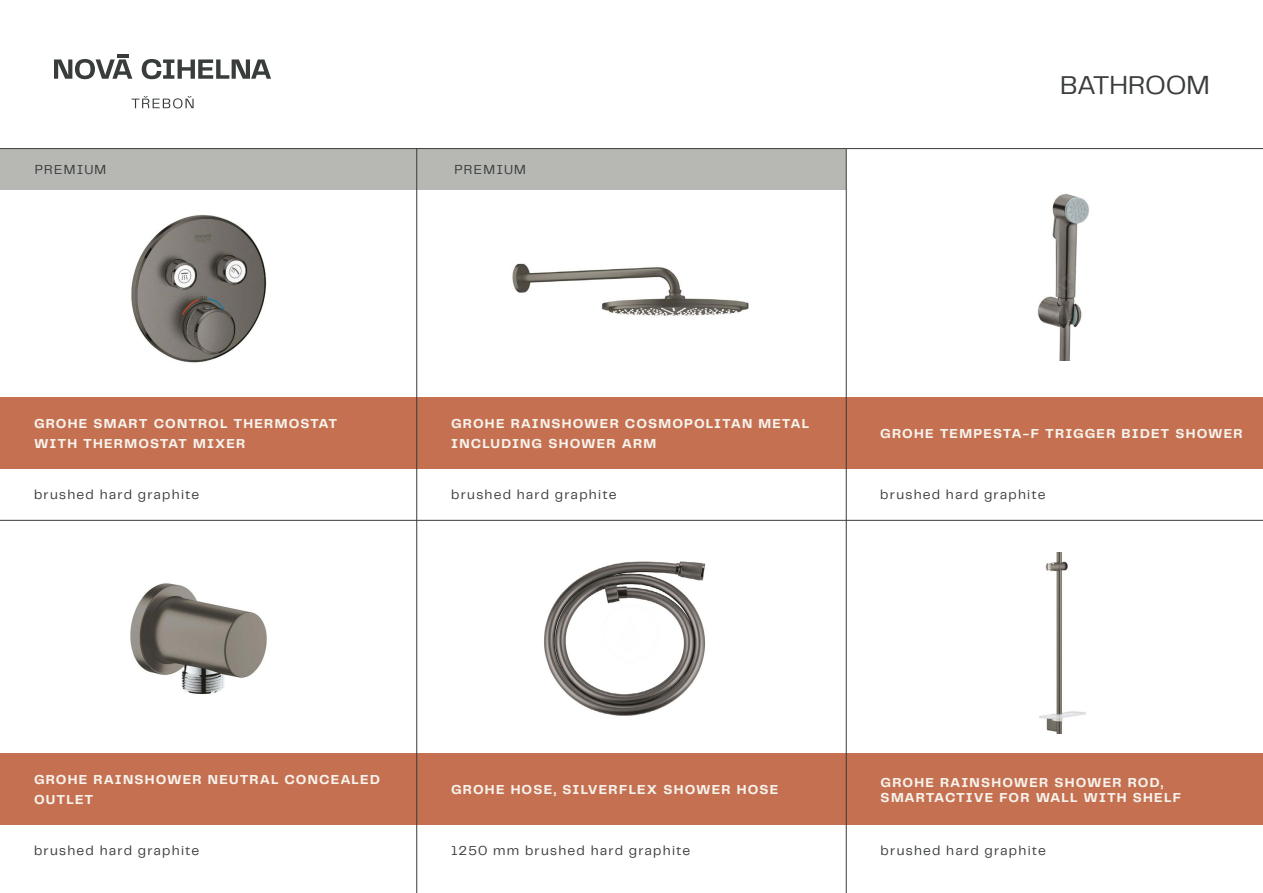
<style>
.page{position:relative;width:1263px;height:893px;background:#fff}
.page>*{position:absolute;margin:0;border:0;box-sizing:border-box;transform-origin:0 0}
.t1{font:27px "Telegraf";letter-spacing:-.015em;color:#393d3b}
.t2{font:700 13.5px/19.5px "Telegraf";letter-spacing:.085em;color:#f7f3ed}
.t3{font:13.5px "Telegraf";letter-spacing:.09em;color:#393d3b}
.t4{font:13.5px "Telegraf";letter-spacing:.09em;color:#383d3b}
</style>
<div class="page">
<div style="left:417px;top:149px;width:429px;height:40px;background:#b7b8b4"></div>
<div style="left:0;top:149px;width:416px;height:40px;background:#b7b8b4"></div>
<hr style="left:0;top:148px;width:1263px;height:1px;background:#383c3a">
<hr style="left:0;top:520px;width:1263px;height:1px;background:#383c3a">
<svg style="left:54px;top:54px;width:217px;height:25px"></svg>
<svg style="left:131px;top:96px;width:63px;height:12px"></svg>
<img style="left:131px;top:215px;width:136px;height:148px">
<img style="left:130px;top:583px;width:137px;height:111px">
<div style="left:0;top:398px;width:416px;height:71px;background:#c57050"></div>
<div style="left:0;top:754px;width:416px;height:71px;background:#c57050"></div>
<img style="left:512px;top:263px;width:237px;height:53px">
<div style="left:417px;top:398px;width:430px;height:71px;background:#c57050"></div>
<img style="left:1037px;top:194px;width:52px;height:167px">
<div style="left:846px;top:398px;width:417px;height:71px;background:#c57050"></div>
<img style="left:1039px;top:553px;width:47px;height:181px">
<img style="left:544px;top:561px;width:162px;height:155px">
<div style="left:847px;top:754px;width:416px;height:71px;background:#c57050"></div>
<div style="left:417px;top:754px;width:430px;height:71px;background:#c57050"></div>
<hr style="left:846px;top:149px;width:1px;height:744px;background:#383c3a">
<hr style="left:416px;top:148px;width:1px;height:745px;background:#383c3a">
<p class="t4" style="left:35px;top:160px;width:73px">PREMIUM</p>
<p class="t4" style="left:454px;top:160px;width:73px">PREMIUM</p>
<h1 class="t1" style="left:1060px;top:67px;width:151px">BATHROOM</h1>
<p class="t2" style="left:34px;top:414px;width:305px">GROHE SMART CONTROL THERMOSTAT<br>WITH THERMOSTAT MIXER</p>
<p class="t3" style="left:34px;top:486px;width:167px">brushed hard graphite</p>
<p class="t2" style="left:451px;top:414px;width:359px">GROHE RAINSHOWER COSMOPOLITAN METAL<br>INCLUDING SHOWER ARM</p>
<p class="t3" style="left:451px;top:486px;width:167px">brushed hard graphite</p>
<p class="t2" style="left:880px;top:424px;width:364px">GROHE TEMPESTA-F TRIGGER BIDET SHOWER</p>
<p class="t3" style="left:880px;top:486px;width:167px">brushed hard graphite</p>
<p class="t2" style="left:34px;top:770px;width:347px">GROHE RAINSHOWER NEUTRAL CONCEALED<br>OUTLET</p>
<p class="t3" style="left:34px;top:842px;width:167px">brushed hard graphite</p>
<p class="t2" style="left:451px;top:780px;width:329px">GROHE HOSE, SILVERFLEX SHOWER HOSE</p>
<p class="t3" style="left:451px;top:842px;width:241px">1250 mm brushed hard graphite</p>
<p class="t2" style="left:881px;top:775px;width:302px;line-height:15px">GROHE RAINSHOWER SHOWER ROD,<br>SMARTACTIVE FOR WALL WITH SHELF</p>
<p class="t3" style="left:881px;top:842px;width:167px">brushed hard graphite</p>
</div>
